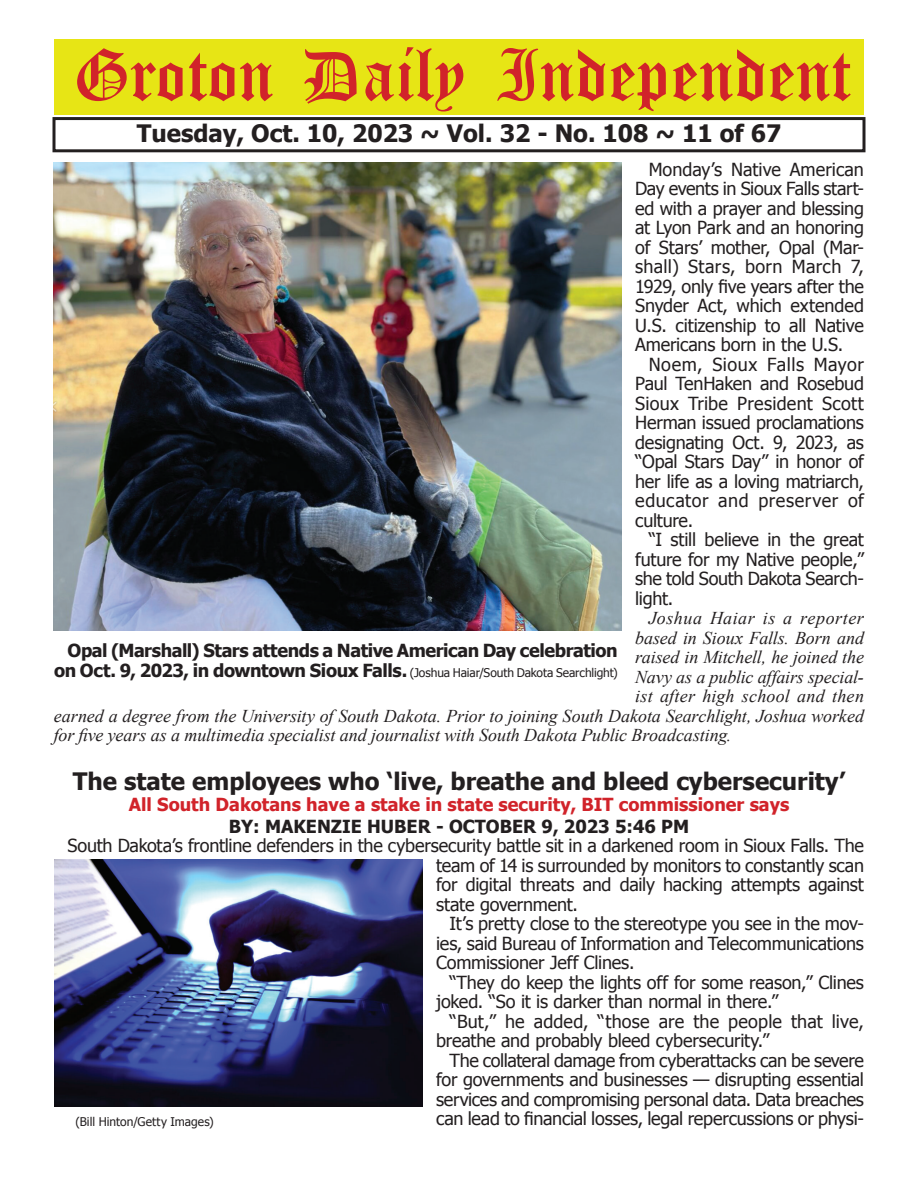
<style>
.page{position:relative;width:918px;height:1188px;background:#fff}
.page>*{position:absolute;margin:0;border:0;box-sizing:border-box;transform-origin:0 0}
.t1{font:54px "Old English Five";color:#d1232a}
.t2{font:700 24px "Tahoma";color:#231f20}
.t3{font:18px/19.5px "Tahoma";letter-spacing:-.01em;color:#231f20;text-align:justify}
.t4{font:italic 18px "Times New Roman";letter-spacing:-.005em;color:#231f20}
.t5{font:700 18px "Tahoma";letter-spacing:-.015em;color:#231f20}
.t6{font:700 18px "Tahoma";color:#d1232a}
.t7{font:italic 18px "Times New Roman";letter-spacing:.015em;color:#231f20}
.t8{font:italic 18px "Times New Roman";letter-spacing:.03em;color:#231f20}
.t9{font:12px "Tahoma";letter-spacing:-.005em;color:#231f20}
.s1{font-weight:700;font-size:18px}
</style>
<div class="page">
<div style="left:52px;top:117px;width:814px;height:35px;border:3px solid #231f20"></div>
<div style="left:54px;top:40px;width:810px;height:75px;background:#e7e515"></div>
<img style="left:54px;top:162px;width:568px;height:468px">
<img style="left:54px;top:860px;width:369px;height:247px">
<h1 class="t1" style="left:73px;top:50px;width:779px">Groton Daily Independent</h1>
<h2 class="t2" style="left:137px;top:116px;width:646px">Tuesday, Oct. 10, 2023 ~ Vol. 32 - No. 108 ~ 11 of 67</h2>
<p class="t3" style="left:635px;top:159px;width:230px;text-indent:14px">Monday’s Native American Day events in Sioux Falls start&shy;ed with a prayer and blessing at Lyon Park and an honoring of Stars’ mother, Opal (Mar&shy;shall) Stars, born March 7, 1929, only five years after the Snyder Act, which extended U.S. citizenship to all Native Americans born in the U.S.</p>
<p class="t3" style="left:635px;top:354px;width:230px;text-indent:14px">Noem, Sioux Falls Mayor Paul TenHaken and Rosebud Sioux Tribe President Scott Herman issued proclamations designating Oct. 9, 2023, as “Opal Stars Day” in honor of her life as a loving matriarch, educator and preserver of culture.</p>
<p class="t3" style="left:635px;top:529px;width:230px;text-indent:14px">“I still believe in the great future for my Native people,” she told South Dakota Search&shy;light.</p>
<p class="t8" style="left:649px;top:606px;width:217px">Joshua Haiar is a reporter</p>
<p class="t4" style="left:635px;top:625px;width:230px">based in Sioux Falls. Born and</p>
<p class="t4" style="left:635px;top:645px;width:230px">raised in Mitchell, he joined the</p>
<p class="t4" style="left:635px;top:664px;width:230px">Navy as a public affairs special-</p>
<p class="t7" style="left:635px;top:684px;width:230px">ist after high school and then</p>
<p class="t4" style="left:54px;top:703px;width:812px">earned a degree from the University of South Dakota. Prior to joining South Dakota Searchlight, Joshua worked</p>
<p class="t4" style="left:54px;top:723px;width:679px">for five years as a multimedia specialist and journalist with South Dakota Public Broadcasting.</p>
<h2 class="t2" style="left:73px;top:764px;width:774px">The state employees who ‘live, breathe and bleed cybersecurity’</h2>
<p class="t6" style="left:129px;top:792px;width:662px">All South Dakotans have a stake in state security, BIT commissioner says</p>
<p class="t5" style="left:229px;top:814px;width:462px">BY: MAKENZIE HUBER - OCTOBER 9, 2023 5:46 PM</p>
<p class="t3" style="left:436px;top:835px;width:429px;text-indent:-369px">South Dakota’s frontline defenders in the cybersecurity battle sit in a darkened room in Sioux Falls. The team of 14 is surrounded by monitors to constantly scan for digital threats and daily hacking attempts against state government.</p>
<p class="t3" style="left:436px;top:913px;width:429px;text-indent:14px">It’s pretty close to the stereotype you see in the mov&shy;ies, said Bureau of Information and Telecommunications Commissioner Jeff Clines.</p>
<p class="t3" style="left:436px;top:972px;width:429px;text-indent:14px">“They do keep the lights off for some reason,” Clines joked. “So it is darker than normal in there.”</p>
<p class="t3" style="left:436px;top:1011px;width:429px;text-indent:14px">“But,” he added, “those are the people that live, breathe and probably bleed cybersecurity.”</p>
<p class="t3" style="left:436px;top:1050px;width:429px;text-indent:14px">The collateral damage from cyberattacks can be severe for governments and businesses — disrupting essential services and compromising personal data. Data breaches can lead to financial losses, legal repercussions or physi-</p>
<p class="t5" style="left:68px;top:638px;width:552px">Opal (Marshall) Stars attends a Native American Day celebration</p>
<p class="t9" style="left:54px;top:665px;width:565px"><span class="s1">on Oct. 9, 2023, in downtown Sioux Falls.</span> (Joshua Haiar/South Dakota Searchlight)</p>
<p class="t9" style="left:76px;top:1113px;width:140px">(Bill Hinton/Getty Images)</p>
</div>
